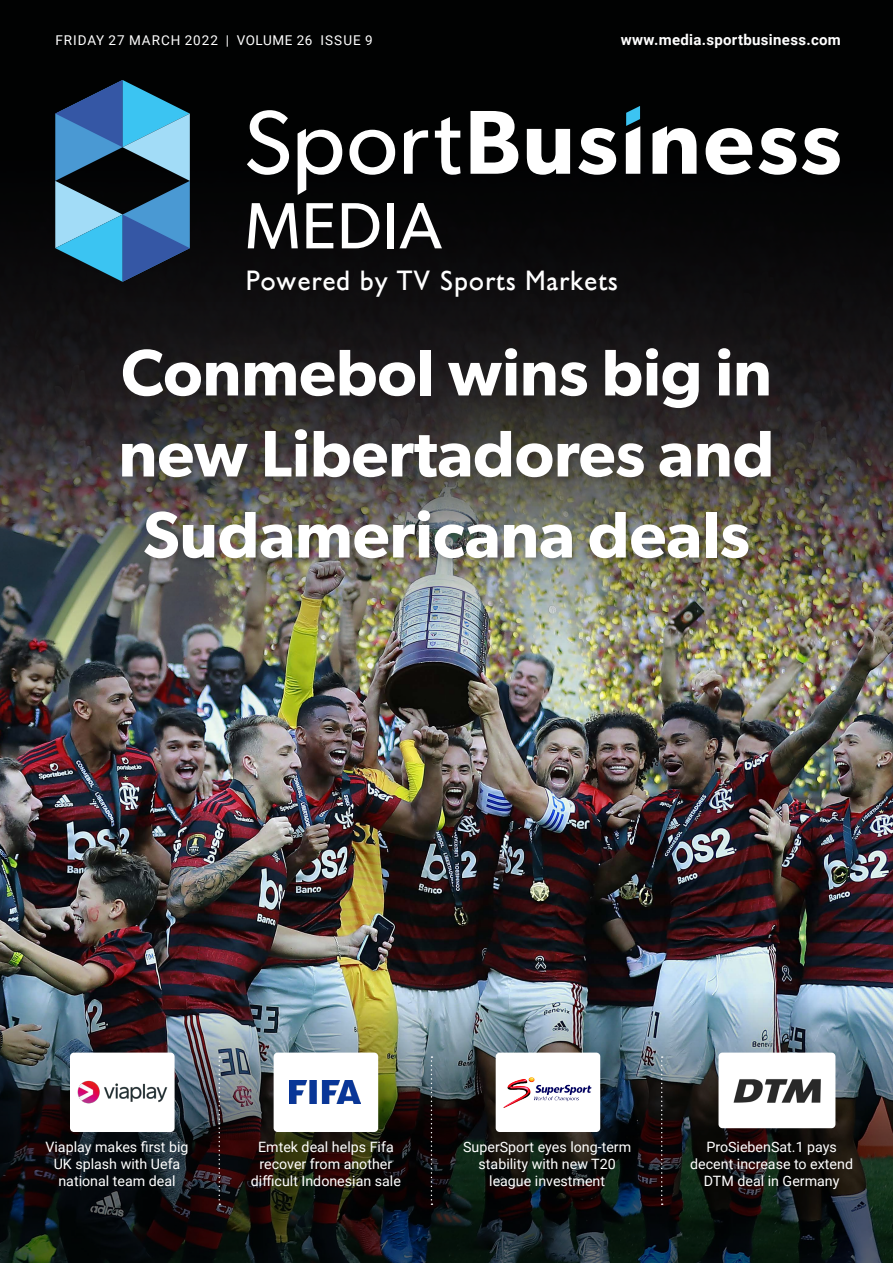
<style>
.page{position:relative;width:893px;height:1263px;background:#fff}
.page>*{position:absolute;margin:0;border:0;box-sizing:border-box;transform-origin:0 0}
.t1{font:600 66px/81px "Gibson";color:#fff;text-align:center}
.t2{font:27px "Gibson";letter-spacing:.05em;color:#fff}
.t3{font:700 15px "Roboto";letter-spacing:.02em;color:#fff}
.t4{font:14.25px/17.1px "Roboto";color:#fff;text-align:center}
.t5{font:13.5px "Roboto";letter-spacing:.07em;color:#fff}
</style>
<div class="page">
<img style="left:0;top:666px;width:893px;height:268px">
<img style="left:0;top:0;width:893px;height:666px">
<div style="left:120px;top:347px;width:659px;height:219px;background:#231f20;opacity:.3"></div>
<img style="left:0;top:934px;width:893px;height:329px">
<div style="left:718px;top:1052px;width:117px;height:76px;background:#fff;border-radius:4px"></div>
<img style="left:733px;top:1079px;width:88px;height:24px">
<svg style="left:219px;top:1056px;width:1px;height:149px"></svg>
<svg style="left:431px;top:1056px;width:1px;height:149px"></svg>
<svg style="left:661px;top:1056px;width:2px;height:149px"></svg>
<div style="left:496px;top:1052px;width:104px;height:80px;background:#fff;border-radius:4px"></div>
<img style="left:503px;top:1077px;width:89px;height:31px">
<div style="left:70px;top:1052px;width:105px;height:80px;background:#fff;border-radius:4px"></div>
<img style="left:77px;top:1076px;width:98px;height:33px">
<div style="left:274px;top:1052px;width:104px;height:80px;background:#fff;border-radius:4px"></div>
<img style="left:290px;top:1080px;width:71px;height:24px">
<svg style="left:247px;top:110px;width:593px;height:85px;fill:#030304"></svg>
<svg style="left:626px;top:106px;width:14px;height:20px"></svg>
<svg style="left:248px;top:203px;width:50px;height:46px"></svg>
<svg style="left:306px;top:203px;width:27px;height:45px"></svg>
<svg style="left:342px;top:203px;width:37px;height:45px"></svg>
<div style="left:387px;top:203px;width:7px;height:45px;background:#fff"></div>
<svg style="left:399px;top:203px;width:43px;height:45px"></svg>
<svg style="left:55px;top:80px;width:135px;height:202px;background:#3b6e91"></svg>
<p class="t5" style="left:56px;top:30px;width:319px">FRIDAY 27 MARCH 2022 | VOLUME 26 ISSUE 9</p>
<p class="t3" style="left:621px;top:29px;width:221px">www.media.sportbusiness.com</p>
<p class="t2" style="left:246px;top:265px;width:373px">Powered by TV Sports Markets</p>
<p class="t1" style="left:119px;top:331px;width:657px">Conmebol wins big in new Libertadores and<br>Sudamericana deals</p>
<p class="t4" style="left:45px;top:1138px;width:145px">Viaplay makes first big<br>UK splash with Uefa national team deal</p>
<p class="t4" style="left:251px;top:1138px;width:152px">Emtek deal helps Fifa recover from another difficult Indonesian sale</p>
<p class="t4" style="left:463px;top:1138px;width:170px">SuperSport eyes long-term stability with new T20 league investment</p>
<p class="t4" style="left:690px;top:1138px;width:164px">ProSiebenSat.1 pays decent increase to extend<br>DTM deal in Germany</p>
</div>
